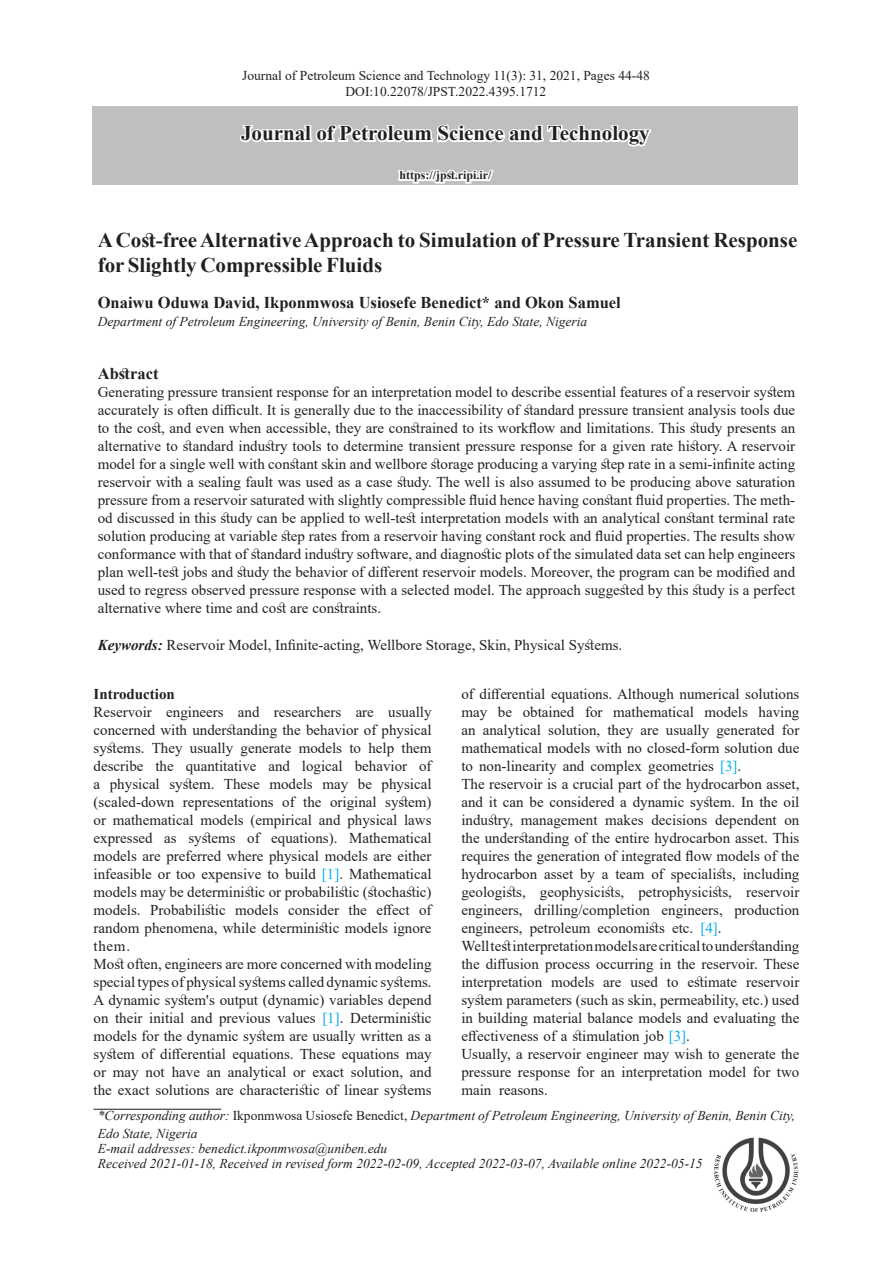
<style>
.page{position:relative;width:893px;height:1263px;background:#fff}
.page>*{position:absolute;margin:0;border:0;box-sizing:border-box;transform-origin:0 0}
.t1{font:700 21px/25.2px "Times New Roman";color:#231f20}
.t2{font:700 16.5px "Times New Roman";color:#231f20}
.Latin{font:15px/18px "Times New Roman";color:#231f20;text-align:justify}
.Latin-2{font:700 15px "Times New Roman";color:#231f20}
.t3{font:italic 13.5px/18px "Times New Roman";color:#231f20}
.t4{font:13.5px/16.2px "Times New Roman";color:#231f20;text-align:center}
.t5{font:700 12px "Times New Roman";color:#231f20}
.s1{font-weight:700;font-style:italic}
.s2{color:#00aeef}
.s3{font-style:normal}
</style>
<div class="page">
<img style="left:714px;top:1137px;width:85px;height:75px">
<div style="left:92px;top:107px;width:706px;height:78px;background:#bfbfbf"></div>
<svg style="left:240px;top:124px;width:411px;height:60px"></svg>
<hr style="left:94px;top:1109px;width:127px;height:1px;background:#231f20">
<p class="t4" style="left:242px;top:66px;width:409px">Journal of Petroleum Science and Technology 11(3): 31, 2021, Pages 44-48<br>DOI:10.22078/JPST.2022.4395.1712</p>
<h1 class="t1" style="left:241px;top:120px;width:410px">Journal of Petroleum Science and Technology</h1>
<p class="t5" style="left:399px;top:167px;width:94px">https://jpst.ripi.ir/</p>
<h1 class="t1" style="left:98px;top:227px;width:701px">A Cost-free Alternative Approach to Simulation of Pressure Transient Response for Slightly Compressible Fluids</h1>
<p class="t2" style="left:98px;top:291px;width:525px">Onaiwu Oduwa David, Ikponmwosa Usiosefe Benedict* and Okon Samuel</p>
<p class="t3" style="left:98px;top:313px;width:491px">Department of Petroleum Engineering, University of Benin, Benin City, Edo State, Nigeria</p>
<p class="t2" style="left:98px;top:361px;width:62px">Abstract</p>
<p class="Latin" style="left:98px;top:382px;width:699px">Generating pressure transient response for an interpretation model to describe essential features of a reservoir system accurately is often difficult. It is generally due to the inaccessibility of standard pressure transient analysis tools due to the cost, and even when accessible, they are constrained to its workflow and limitations. This study presents an alternative to standard industry tools to determine transient pressure response for a given rate history. A reservoir model for a single well with constant skin and wellbore storage producing a varying step rate in a semi-infinite acting reservoir with a sealing fault was used as a case study. The well is also assumed to be producing above saturation pressure from a reservoir saturated with slightly compressible fluid hence having constant fluid properties. The meth&shy;od discussed in this study can be applied to well-test interpretation models with an analytical constant terminal rate solution producing at variable step rates from a reservoir having constant rock and fluid properties. The results show conformance with that of standard industry software, and diagnostic plots of the simulated data set can help engineers plan well-test jobs and study the behavior of different reservoir models. Moreover, the program can be modified and used to regress observed pressure response with a selected model. The approach suggested by this study is a perfect alternative where time and cost are constraints.</p>
<p class="Latin" style="left:98px;top:636px;width:526px"><span class="s1">Keywords:</span> Reservoir Model, Infinite-acting, Wellbore Storage, Skin, Physical Systems.</p>
<p class="Latin-2" style="left:94px;top:683px;width:83px">Introduction</p>
<p class="Latin" style="left:94px;top:702px;width:340px">Reservoir engineers and researchers are usually concerned with understanding the behavior of physical systems. They usually generate models to help them describe the quantitative and logical behavior of a physical system. These models may be physical (scaled-down representations of the original system) or mathematical models (empirical and physical laws expressed as systems of equations). Mathematical models are preferred where physical models are either infeasible or too expensive to build <span class="s2">[1]</span>. Mathematical models may be deterministic or probabilistic (stochastic) models. Probabilistic models consider the effect of random phenomena, while deterministic models ignore them.</p>
<p class="Latin" style="left:94px;top:954px;width:340px">Most often, engineers are more concerned with modeling special types of physical systems called dynamic systems.<br>A dynamic system's output (dynamic) variables depend on their initial and previous values <span class="s2">[1]</span>. Deterministic models for the dynamic system are usually written as a system of differential equations. These equations may or may not have an analytical or exact solution, and the exact solutions are characteristic of linear systems</p>
<p class="Latin" style="left:461px;top:684px;width:340px">of differential equations. Although numerical solutions may be obtained for mathematical models having an analytical solution, they are usually generated for mathematical models with no closed-form solution due to non-linearity and complex geometries <span class="s2">[3]</span>.</p>
<p class="Latin" style="left:461px;top:774px;width:340px">The reservoir is a crucial part of the hydrocarbon asset, and it can be considered a dynamic system. In the oil industry, management makes decisions dependent on the understanding of the entire hydrocarbon asset. This requires the generation of integrated flow models of the hydrocarbon asset by a team of specialists, including geologists, geophysicists, petrophysicists, reservoir engineers, drilling/completion engineers, production engineers, petroleum economists etc. <span class="s2">[4]</span>.</p>
<p class="Latin" style="left:461px;top:936px;width:340px">Well test interpretation models are critical to understanding the diffusion process occurring in the reservoir. These interpretation models are used to estimate reservoir system parameters (such as skin, permeability, etc.) used in building material balance models and evaluating the effectiveness of a stimulation job <span class="s2">[3]</span>.</p>
<p class="Latin" style="left:461px;top:1044px;width:340px">Usually, a reservoir engineer may wish to generate the pressure response for an interpretation model for two main reasons.</p>
<p class="t3" style="left:98px;top:1106px;width:699px">*Corresponding author: <span class="s3">Ikponmwosa Usiosefe Benedict,</span> Department of Petroleum Engineering, University of Benin, Benin City,<br>Edo State, Nigeria</p>
<p class="t3" style="left:98px;top:1140px;width:606px;line-height:15px">E-mail addresses: benedict.ikponmwosa@uniben.edu<br>Received 2021-01-18, Received in revised form 2022-02-09, Accepted 2022-03-07, Available online 2022-05-15</p>
</div>
